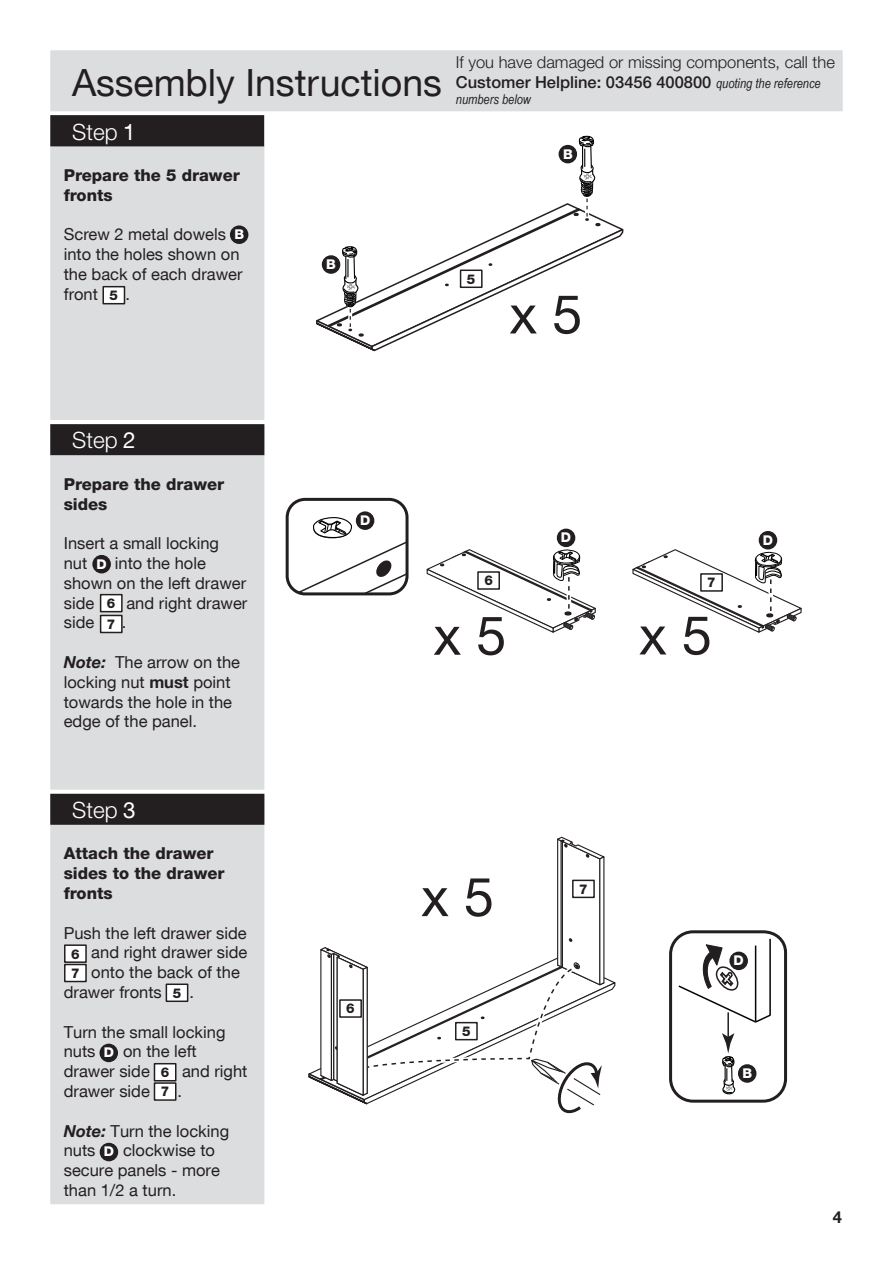
<style>
.page{position:relative;width:893px;height:1263px;background:#fff}
.page>*{position:absolute;margin:0;border:0;box-sizing:border-box;transform-origin:0 0}
.t1{font:54px "Helvetica Neue CE";color:#231f20}
.t2{font:37.5px "Helvetica Neue CE";color:#231f20}
.t3{font:300 22.5px "Helvetica Neue CE";color:#fff}
.t4{font:16.5px/19.8px "Helvetica Neue CE";color:#231f20}
.t5{font:300 16.5px/19.8px "Helvetica Neue CE";color:#231f20}
.t6{font:800 16.5px/19.8px "Helvetica Neue CE";color:#231f20}
.t7{font:800 16.5px "Helvetica Neue CE";color:#fff}
.t8{font:700 16.5px "Helvetica Neue CE";color:#231f20}
.t9{font:800 13.5px/19.4px "Helvetica Neue CE";color:#231f20}
.t10{font:italic 13.5px "Arial Narrow";color:#231f20}
.t11{font:800 13.5px "Helvetica Neue CE";color:#fff}
.s1{font-weight:400}
.s2{font-weight:500}
.s3{font-family:"Arial Narrow";font-weight:400;font-style:italic;font-size:13.5px}
.s4{font-weight:700;font-style:italic}
.s5{font-weight:700}
</style>
<div class="page">
<div style="left:51px;top:51px;width:791px;height:60px;background:#dcdddf"></div>
<div style="left:50px;top:50px;width:793px;height:61px;border:2px solid #dcdddf"></div>
<div style="left:51px;top:146px;width:213px;height:1057px;background:#dcdddf"></div>
<div style="left:50px;top:145px;width:214px;height:1059px;border:2px solid #dcdddf"></div>
<div style="left:51px;top:116px;width:212px;height:30px;background:#231f20"></div>
<div style="left:50px;top:115px;width:214px;height:31px;border:2px solid #231f20"></div>
<svg style="left:316px;top:135px;width:308px;height:217px"></svg>
<div style="left:559px;top:146px;width:17px;height:17px;background:#231f20;border-radius:50%"></div>
<div style="left:559px;top:145px;width:18px;height:18px;border:2px solid #231f20;border-radius:50%"></div>
<div style="left:461px;top:270px;width:21px;height:17px;background:#fff"></div>
<div style="left:460px;top:269px;width:23px;height:19px;border:2px solid #231f20"></div>
<svg style="left:50px;top:420px;width:215px;height:5px"></svg>
<div style="left:51px;top:425px;width:213px;height:29px;background:#231f20"></div>
<div style="left:50px;top:424px;width:214px;height:31px;border:2px solid #231f20"></div>
<div style="left:231px;top:226px;width:17px;height:17px;background:#231f20;border-radius:50%"></div>
<div style="left:230px;top:225px;width:18px;height:19px;border:2px solid #231f20;border-radius:50%"></div>
<div style="left:103px;top:287px;width:21px;height:17px;background:#fff"></div>
<div style="left:102px;top:286px;width:23px;height:18px;border:2px solid #231f20"></div>
<svg style="left:50px;top:790px;width:215px;height:4px"></svg>
<div style="left:51px;top:794px;width:213px;height:30px;background:#231f20"></div>
<div style="left:50px;top:794px;width:214px;height:31px;border:2px solid #231f20"></div>
<div style="left:93px;top:556px;width:17px;height:17px;background:#231f20;border-radius:50%"></div>
<div style="left:92px;top:555px;width:19px;height:18px;border:2px solid #231f20;border-radius:50%"></div>
<div style="left:101px;top:595px;width:21px;height:17px;background:#fff"></div>
<div style="left:100px;top:594px;width:23px;height:18px;border:2px solid #231f20"></div>
<div style="left:101px;top:615px;width:21px;height:17px;background:#fff"></div>
<div style="left:100px;top:615px;width:23px;height:18px;border:2px solid #231f20"></div>
<div style="left:65px;top:945px;width:21px;height:17px;background:#fff"></div>
<div style="left:64px;top:944px;width:23px;height:19px;border:2px solid #231f20"></div>
<div style="left:65px;top:964px;width:21px;height:17px;background:#fff"></div>
<div style="left:64px;top:964px;width:23px;height:18px;border:2px solid #231f20"></div>
<div style="left:166px;top:984px;width:22px;height:17px;background:#fff"></div>
<div style="left:166px;top:983px;width:22px;height:19px;border:2px solid #231f20"></div>
<div style="left:100px;top:1044px;width:17px;height:17px;background:#231f20;border-radius:50%"></div>
<div style="left:100px;top:1044px;width:18px;height:18px;border:2px solid #231f20;border-radius:50%"></div>
<div style="left:154px;top:1064px;width:22px;height:17px;background:#fff"></div>
<div style="left:154px;top:1063px;width:22px;height:18px;border:2px solid #231f20"></div>
<div style="left:154px;top:1083px;width:22px;height:17px;background:#fff"></div>
<div style="left:154px;top:1082px;width:22px;height:19px;border:2px solid #231f20"></div>
<div style="left:100px;top:1143px;width:17px;height:17px;background:#231f20;border-radius:50%"></div>
<div style="left:100px;top:1143px;width:18px;height:18px;border:2px solid #231f20;border-radius:50%"></div>
<div style="left:669px;top:930px;width:118px;height:173px;border:3px solid #231f20;border-radius:22px"></div>
<hr style="left:727px;top:1012px;width:2px;height:26px;background:#231f20">
<svg style="left:722px;top:1033px;width:14px;height:62px"></svg>
<svg style="left:677px;top:937px;width:94px;height:87px"></svg>
<div style="left:739px;top:1065px;width:17px;height:17px;background:#231f20;border-radius:50%"></div>
<div style="left:738px;top:1064px;width:18px;height:19px;border:2px solid #231f20;border-radius:50%"></div>
<div style="left:730px;top:952px;width:17px;height:17px;background:#231f20;border-radius:50%"></div>
<div style="left:729px;top:951px;width:19px;height:19px;border:2px solid #231f20;border-radius:50%"></div>
<svg style="left:296px;top:517px;width:109px;height:79px"></svg>
<div style="left:286px;top:498px;width:123px;height:97px;border:3px solid #231f20;border-radius:18px"></div>
<div style="left:357px;top:512px;width:17px;height:17px;background:#231f20;border-radius:50%"></div>
<div style="left:356px;top:511px;width:18px;height:19px;border:2px solid #231f20;border-radius:50%"></div>
<div style="left:558px;top:529px;width:17px;height:17px;background:#231f20;border-radius:50%"></div>
<div style="left:557px;top:529px;width:18px;height:18px;border:2px solid #231f20;border-radius:50%"></div>
<svg style="left:426px;top:544px;width:170px;height:89px"></svg>
<div style="left:759px;top:532px;width:17px;height:17px;background:#231f20;border-radius:50%"></div>
<div style="left:759px;top:531px;width:18px;height:18px;border:2px solid #231f20;border-radius:50%"></div>
<svg style="left:632px;top:548px;width:170px;height:85px"></svg>
<div style="left:478px;top:572px;width:21px;height:17px;background:#fff"></div>
<div style="left:477px;top:571px;width:23px;height:19px;border:2px solid #231f20"></div>
<div style="left:701px;top:574px;width:21px;height:17px;background:#fff"></div>
<div style="left:700px;top:573px;width:23px;height:19px;border:2px solid #231f20"></div>
<svg style="left:261px;top:836px;width:355px;height:292px"></svg>
<div style="left:340px;top:1000px;width:21px;height:17px;background:#fff"></div>
<div style="left:339px;top:999px;width:23px;height:19px;border:2px solid #231f20"></div>
<div style="left:573px;top:880px;width:21px;height:17px;background:#fff"></div>
<div style="left:572px;top:880px;width:23px;height:18px;border:2px solid #231f20"></div>
<p class="t2" style="left:72px;top:60px;width:371px">Assembly Instructions</p>
<p class="t3" style="left:72px;top:118px;width:65px">Step <span class="s1">1</span></p>
<p class="t6" style="left:64px;top:165px;width:178px">Prepare the 5 drawer fronts</p>
<p class="t4" style="left:64px;top:225px;width:180px">Screw 2 metal dowels into the holes shown on the back of each drawer front</p>
<p class="t4" style="left:126px;top:284px;width:6px">.</p>
<p class="t11" style="left:234px;top:226px;width:11px">B</p>
<p class="t9" style="left:110px;top:286px;width:10px">5</p>
<p class="t11" style="left:326px;top:256px;width:11px">B</p>
<p class="t5" style="left:456px;top:52px;width:380px">If you have damaged or missing components, call the<br><span class="s2">Customer Helpline: 03456 400800</span> <span class="s3">quoting the reference</span></p>
<p class="t10" style="left:456px;top:90px;width:77px">numbers below</p>
<p class="t11" style="left:563px;top:145px;width:11px">B</p>
<p class="t9" style="left:467px;top:269px;width:10px">5</p>
<p class="t1" style="left:509px;top:282px;width:75px">x 5</p>
<p class="t3" style="left:72px;top:427px;width:65px">Step <span class="s1">2</span></p>
<p class="t6" style="left:64px;top:474px;width:162px">Prepare the drawer sides</p>
<p class="t4" style="left:64px;top:533px;width:157px">Insert a small locking nut</p>
<p class="t4" style="left:64px;top:553px;width:184px;text-indent:51px">into the hole shown on the left drawer side</p>
<p class="t11" style="left:97px;top:555px;width:12px">D</p>
<p class="t4" style="left:126px;top:593px;width:122px">and right drawer</p>
<p class="t9" style="left:107px;top:593px;width:10px;line-height:20.9px">6<br>7</p>
<p class="t4" style="left:64px;top:613px;width:32px">side</p>
<p class="t4" style="left:122px;top:613px;width:6px">.</p>
<p class="t4" style="left:64px;top:652px;width:178px"><span class="s4">Note:</span> The arrow on the locking nut <span class="s5">must</span> point towards the hole in the edge of the panel.</p>
<p class="t3" style="left:72px;top:796px;width:65px">Step <span class="s1">3</span></p>
<p class="t6" style="left:64px;top:843px;width:162px">Attach the drawer sides to the drawer fronts</p>
<p class="t4" style="left:64px;top:923px;width:185px">Push the left drawer side</p>
<p class="t4" style="left:91px;top:943px;width:158px">and right drawer side</p>
<p class="t4" style="left:91px;top:962px;width:150px">onto the back of the</p>
<p class="t4" style="left:64px;top:982px;width:100px">drawer fronts</p>
<p class="t4" style="left:189px;top:982px;width:6px">.</p>
<p class="t4" style="left:64px;top:1022px;width:163px">Turn the small locking nuts</p>
<p class="t9" style="left:71px;top:944px;width:10px">6<br>7</p>
<p class="t9" style="left:173px;top:983px;width:10px">5</p>
<p class="t4" style="left:64px;top:1042px;width:134px;text-indent:59px">on the left drawer side</p>
<p class="t11" style="left:104px;top:1044px;width:12px">D</p>
<p class="t4" style="left:182px;top:1061px;width:67px">and right</p>
<p class="t9" style="left:161px;top:1063px;width:10px">6<br>7</p>
<p class="t4" style="left:64px;top:1081px;width:88px">drawer side</p>
<p class="t4" style="left:177px;top:1081px;width:6px">.</p>
<p class="t4" style="left:64px;top:1121px;width:167px"><span class="s4">Note:</span> Turn the locking nuts</p>
<p class="t4" style="left:64px;top:1141px;width:158px;text-indent:59px">clockwise to secure panels - more than 1/2 a turn.</p>
<p class="t11" style="left:104px;top:1143px;width:12px">D</p>
<p class="t11" style="left:360px;top:512px;width:12px">D</p>
<p class="t11" style="left:561px;top:529px;width:12px">D</p>
<p class="t11" style="left:763px;top:531px;width:12px">D</p>
<p class="t9" style="left:484px;top:571px;width:10px">6</p>
<p class="t9" style="left:707px;top:573px;width:10px">7</p>
<p class="t1" style="left:433px;top:603px;width:75px">x 5</p>
<p class="t1" style="left:639px;top:603px;width:75px">x 5</p>
<p class="t9" style="left:346px;top:999px;width:10px">6</p>
<p class="t1" style="left:421px;top:864px;width:75px">x 5</p>
<p class="t9" style="left:462px;top:1021px;width:10px">5</p>
<p class="t9" style="left:579px;top:879px;width:10px">7</p>
<p class="t11" style="left:734px;top:952px;width:12px">D</p>
<p class="t7" style="left:739px;top:1066px;width:14px">B<sup>B</sup></p>
<p class="t8" style="left:833px;top:1207px;width:11px">4</p>
</div>
